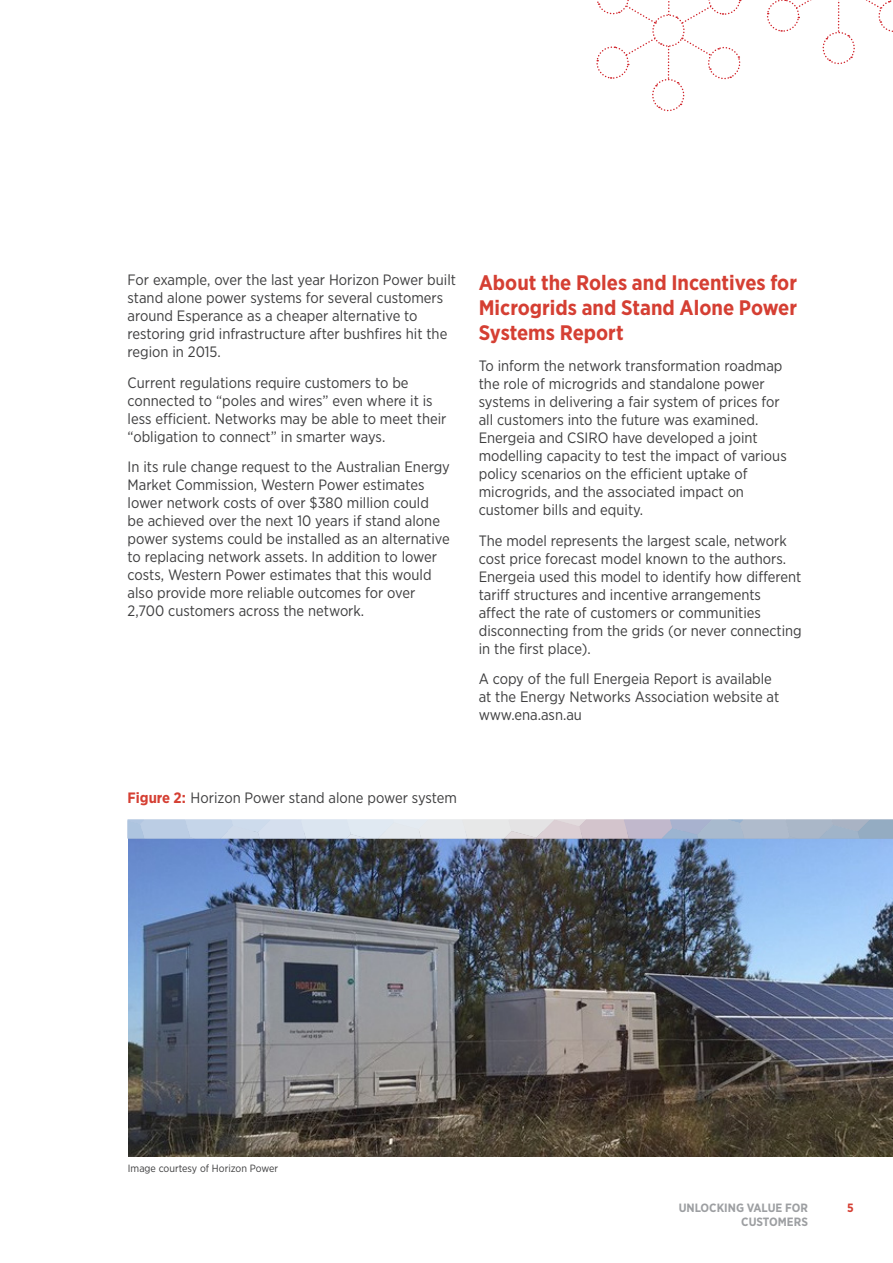
<style>
.page{position:relative;width:893px;height:1263px;background:#fff}
.page>*{position:absolute;margin:0;border:0;box-sizing:border-box;transform-origin:0 0}
.Head_B{font:700 21px/25.2px "Gotham Narrow";color:#d53f33;text-align:justify}
.Body{font:15px/18px "Gotham Narrow";color:#3e3e3f}
.t1{font:700 12px/14.4px "Gotham Narrow";color:#9d9fa2;text-align:right}
.t2{font:700 12px "Gotham Narrow";color:#d53f33}
.Body-2{font:10.5px "Gotham Narrow";color:#3e3e3f}
.s1{font-weight:700;color:#d53f33}
</style>
<div class="page">
<svg style="left:596px;top:0;width:146px;height:112px"></svg>
<svg style="left:767px;top:0;width:126px;height:65px"></svg>
<img style="left:129px;top:838px;width:764px;height:319px">
<svg style="left:128px;top:819px;width:765px;height:19px;background:#c7cfdc"></svg>
<p class="Body" style="left:128px;top:270px;width:330px">For example, over the last year Horizon Power built stand alone power systems for several customers around Esperance as a cheaper alternative to restoring grid infrastructure after bushfires hit the region in 2015.</p>
<p class="Body" style="left:128px;top:373px;width:320px">Current regulations require customers to be connected to “poles and wires” even where it is less efficient. Networks may be able to meet their “obligation to connect” in smarter ways.</p>
<p class="Body" style="left:128px;top:458px;width:324px">In its rule change request to the Australian Energy Market Commission, Western Power estimates lower network costs of over $380 million could<br>be achieved over the next 10 years if stand alone power systems could be installed as an alternative to replacing network assets. In addition to lower costs, Western Power estimates that this would also provide more reliable outcomes for over 2,700 customers across the network.</p>
<p class="Head_B" style="left:479px;top:269px;width:320px">About the Roles and Incentives for Microgrids and Stand Alone Power Systems Report</p>
<p class="Body" style="left:479px;top:356px;width:309px">To inform the network transformation roadmap the role of microgrids and standalone power systems in delivering a fair system of prices for all customers into the future was examined.<br>Energeia and CSIRO have developed a joint modelling capacity to test the impact of various policy scenarios on the efficient uptake of microgrids, and the associated impact on customer bills and equity.</p>
<p class="Body" style="left:479px;top:531px;width:325px">The model represents the largest scale, network cost price forecast model known to the authors.<br>Energeia used this model to identify how different tariff structures and incentive arrangements<br>affect the rate of customers or communities disconnecting from the grids (or never connecting in the first place).</p>
<p class="Body" style="left:479px;top:670px;width:302px">A copy of the full Energeia Report is available at the Energy Networks Association website at www.ena.asn.au</p>
<p class="Body" style="left:128px;top:789px;width:331px"><span class="s1">Figure 2:</span> Horizon Power stand alone power system</p>
<p class="Body-2" style="left:128px;top:1161px;width:152px">Image courtesy of Horizon Power</p>
<p class="t1" style="left:679px;top:1200px;width:131px">UNLOCKING VALUE FOR<br>CUSTOMERS</p>
<p class="t2" style="left:847px;top:1200px;width:8px">5</p>
</div>
